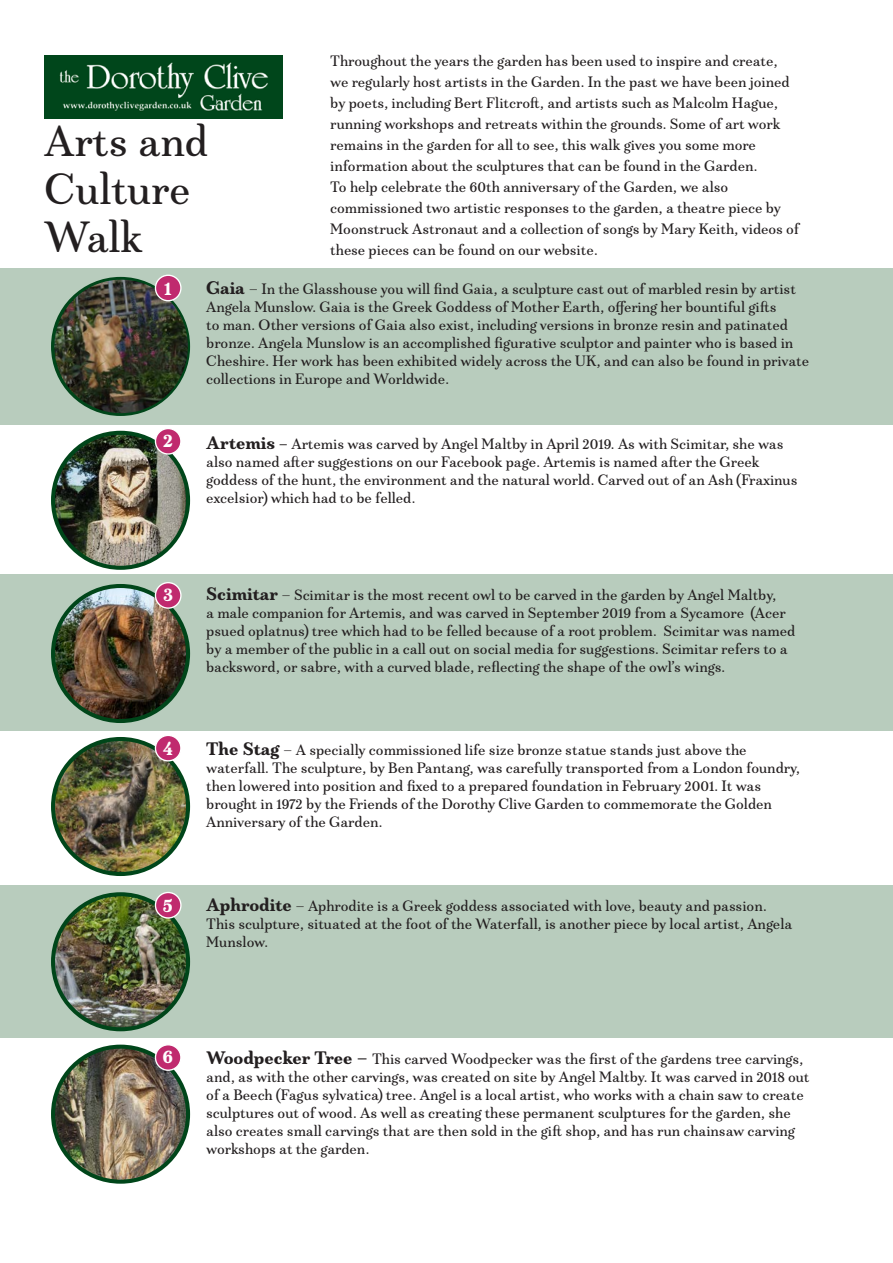
<style>
.page{position:relative;width:893px;height:1263px;background:#fff}
.page>*{position:absolute;margin:0;border:0;box-sizing:border-box;transform-origin:0 0}
.t1{font:43.5px "Marcia";color:#231f20}
.t2{font:700 18.9px "Marcia";color:#fff}
.t3{font:15px/18px "Marcia";color:#231f20}
.s1{font-weight:700;font-size:18px}
.s2{font-weight:700}
</style>
<div class="page">
<img style="left:45px;top:55px;width:238px;height:63px">
<div style="left:0;top:269px;width:893px;height:156px;background:#b8ccbd"></div>
<div style="left:0;top:574px;width:893px;height:157px;background:#b8ccbd"></div>
<div style="left:0;top:885px;width:893px;height:152px;background:#b8ccbd"></div>
<img style="left:51px;top:274px;width:140px;height:142px">
<div style="left:155px;top:275px;width:26px;height:26px;background:#c02a6e;border-radius:50%"></div>
<div style="left:155px;top:275px;width:27px;height:26px;border:1px solid #fff;border-radius:50%"></div>
<img style="left:53px;top:586px;width:135px;height:135px;border-radius:68px">
<div style="left:51px;top:584px;width:139px;height:139px;border:4px solid #00461a;border-radius:50%"></div>
<div style="left:155px;top:583px;width:26px;height:25px;background:#c02a6e;border-radius:50%"></div>
<div style="left:155px;top:582px;width:27px;height:27px;border:1px solid #fff;border-radius:50%"></div>
<img style="left:53px;top:433px;width:135px;height:135px;border-radius:68px">
<div style="left:51px;top:431px;width:139px;height:139px;border:4px solid #00461a;border-radius:50%"></div>
<div style="left:155px;top:428px;width:26px;height:26px;background:#c02a6e;border-radius:50%"></div>
<div style="left:155px;top:428px;width:27px;height:27px;border:1px solid #fff;border-radius:50%"></div>
<img style="left:53px;top:739px;width:135px;height:135px;border-radius:68px">
<div style="left:51px;top:737px;width:139px;height:139px;border:4px solid #00461a;border-radius:50%"></div>
<div style="left:155px;top:735px;width:26px;height:26px;background:#c02a6e;border-radius:50%"></div>
<div style="left:155px;top:735px;width:27px;height:26px;border:1px solid #fff;border-radius:50%"></div>
<img style="left:53px;top:894px;width:135px;height:135px;border-radius:68px">
<div style="left:51px;top:892px;width:139px;height:139px;border:4px solid #00461a;border-radius:50%"></div>
<div style="left:155px;top:892px;width:26px;height:26px;background:#c02a6e;border-radius:50%"></div>
<div style="left:155px;top:892px;width:27px;height:27px;border:1px solid #fff;border-radius:50%"></div>
<img style="left:53px;top:1047px;width:135px;height:135px;border-radius:68px">
<div style="left:51px;top:1044px;width:139px;height:140px;border:4px solid #00461a;border-radius:50%"></div>
<div style="left:155px;top:1045px;width:26px;height:25px;background:#c02a6e;border-radius:50%"></div>
<div style="left:155px;top:1044px;width:27px;height:27px;border:1px solid #fff;border-radius:50%"></div>
<p class="t3" style="left:330px;top:51px;width:461px;line-height:21px">Throughout the years the garden has been used to inspire and create, we regularly host artists in the Garden. In the past we have been joined by poets, including Bert Flitcroft, and artists such as Malcolm Hague, running workshops and retreats within the grounds. Some of art work remains in the garden for all to see, this walk gives you some more information about the sculptures that can be found in the Garden.</p>
<p class="t3" style="left:330px;top:177px;width:470px;line-height:21px">To help celebrate the 60th anniversary of the Garden, we also commissioned two artistic responses to the garden, a theatre piece by Moonstruck Astronaut and a collection of songs by Mary Keith, videos of these pieces can be found on our website.</p>
<p class="t1" style="left:45px;top:114px;width:165px">Arts and</p>
<p class="t1" style="left:45px;top:162px;width:148px">Culture</p>
<p class="t1" style="left:45px;top:210px;width:100px">Walk</p>
<p class="t2" style="left:164px;top:276px;width:8px">1</p>
<p class="t3" style="left:206px;top:280px;width:604px"><span class="s1">Gaia</span> – In the Glasshouse you will find Gaia, a sculpture cast out of marbled resin by artist Angela Munslow. Gaia is the Greek Goddess of Mother Earth, offering her bountiful gifts<br>to man. Other versions of Gaia also exist, including versions in bronze resin and patinated bronze. Angela Munslow is an accomplished figurative sculptor and painter who is based in Cheshire. Her work has been exhibited widely across the UK, and can also be found in private collections in Europe and Worldwide.</p>
<p class="t2" style="left:163px;top:428px;width:11px">2</p>
<p class="t3" style="left:206px;top:434px;width:593px"><span class="s1">Artemis</span> <span class="s2">–</span> Artemis was carved by Angel Maltby in April 2019. As with Scimitar, she was also named after suggestions on our Facebook page. Artemis is named after the Greek goddess of the hunt, the environment and the natural world. Carved out of an Ash (Fraxinus excelsior) which had to be felled.</p>
<p class="t2" style="left:163px;top:583px;width:11px">3</p>
<p class="t3" style="left:206px;top:586px;width:591px"><span class="s1">Scimitar</span> – Scimitar is the most recent owl to be carved in the garden by Angel Maltby,<br>a male companion for Artemis, and was carved in September 2019 from a Sycamore (Acer psued oplatnus) tree which had to be felled because of a root problem. Scimitar was named by a member of the public in a call out on social media for suggestions. Scimitar refers to a backsword, or sabre, with a curved blade, reflecting the shape of the owl’s wings.</p>
<p class="t2" style="left:163px;top:736px;width:11px">4</p>
<p class="t3" style="left:206px;top:741px;width:595px"><span class="s1">The Stag</span> – A specially commissioned life size bronze statue stands just above the waterfall. The sculpture, by Ben Pantang, was carefully transported from a London foundry, then lowered into position and fixed to a prepared foundation in February 2001. It was brought in 1972 by the Friends of the Dorothy Clive Garden to commemorate the Golden Anniversary of the Garden.</p>
<p class="t2" style="left:163px;top:893px;width:11px">5</p>
<p class="t3" style="left:206px;top:896px;width:587px"><span class="s1">Aphrodite</span> – Aphrodite is a Greek goddess associated with love, beauty and passion.<br>This sculpture, situated at the foot of the Waterfall, is another piece by local artist, Angela<br>Munslow.</p>
<p class="t2" style="left:163px;top:1045px;width:12px">6</p>
<p class="t3" style="left:206px;top:1050px;width:605px"><span class="s1">Woodpecker Tree –</span> This carved Woodpecker was the first of the gardens tree carvings, and, as with the other carvings, was created on site by Angel Maltby. It was carved in 2018 out of a Beech (Fagus sylvatica) tree. Angel is a local artist, who works with a chain saw to create sculptures out of wood. As well as creating these permanent sculptures for the garden, she also creates small carvings that are then sold in the gift shop, and has run chainsaw carving workshops at the garden.</p>
</div>
